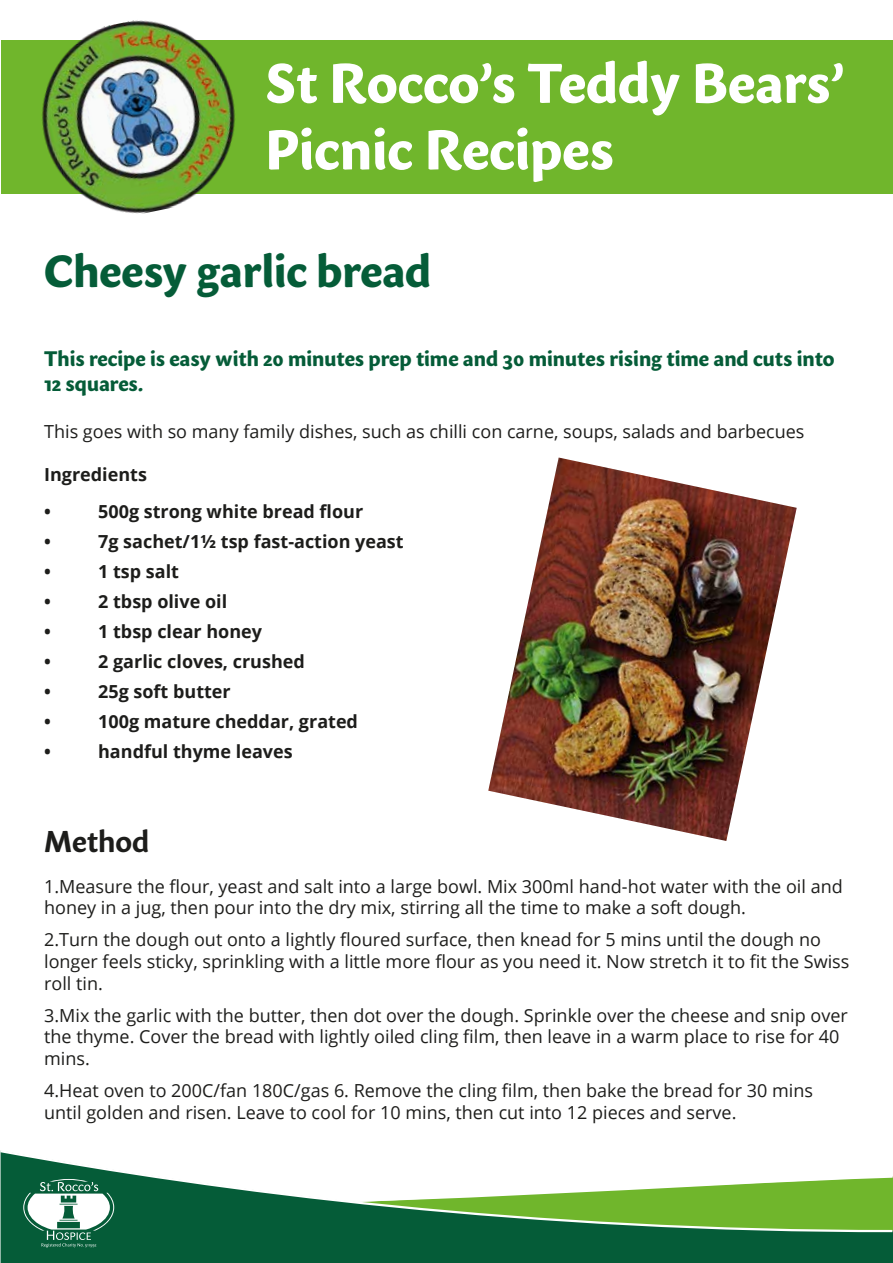
<style>
.page{position:relative;width:893px;height:1263px;background:#fff}
.page>*{position:absolute;margin:0;border:0;box-sizing:border-box;transform-origin:0 0}
.t1{font:800 55.5px/66.6px "Sharik Sans";color:#fff}
.t2{font:800 45px "Sharik Sans";color:#055c38}
.t3{font:700 30px "Sharik Sans";color:#1d1d1b}
.t4{font:800 21px/25.2px "Sharik Sans";color:#055c38}
.t5{font:18px/21.6px "Open Sans";color:#1d1d1b}
.t6{font:700 18px/36.6px "Open Sans";color:#1d1d1b}
</style>
<div class="page">
<div style="left:2px;top:40px;width:891px;height:154px;background:#70b62c"></div>
<img style="left:42px;top:20px;width:193px;height:194px">
<div style="left:1px;top:1247px;width:892px;height:16px;background:#055c38"></div>
<svg style="left:0;top:1150px;width:129px;height:24px"></svg>
<svg style="left:0;top:1174px;width:893px;height:73px"></svg>
<img style="left:488px;top:457px;width:309px;height:384px">
<h1 class="t1" style="left:265px;top:48px;width:582px">St Rocco’s Teddy Bears’<br>Picnic Recipes</h1>
<h2 class="t2" style="left:44px;top:238px;width:389px">Cheesy garlic bread</h2>
<p class="t4" style="left:44px;top:345px;width:792px">This recipe is easy with 20 minutes prep time and 30 minutes rising time and cuts into<br>12 squares.</p>
<p class="t5" style="left:44px;top:420px;width:762px">This goes with so many family dishes, such as chilli con carne, soups, salads and barbecues</p>
<p class="t6" style="left:44px;top:456px;width:104px">Ingredients •</p>
<p class="t6" style="left:98px;top:493px;width:267px">500g strong white bread flour</p>
<p class="t6" style="left:44px;top:523px;width:8px">•</p>
<p class="t6" style="left:98px;top:523px;width:307px">7g sachet/1½ tsp fast-action yeast</p>
<p class="t6" style="left:44px;top:553px;width:8px">•</p>
<p class="t6" style="left:98px;top:553px;width:82px">1 tsp salt</p>
<p class="t6" style="left:44px;top:583px;width:8px">•</p>
<p class="t6" style="left:98px;top:583px;width:130px">2 tbsp olive oil</p>
<p class="t6" style="left:44px;top:613px;width:8px">•</p>
<p class="t6" style="left:98px;top:613px;width:165px">1 tbsp clear honey</p>
<p class="t6" style="left:44px;top:643px;width:8px">•</p>
<p class="t6" style="left:98px;top:643px;width:208px">2 garlic cloves, crushed</p>
<p class="t6" style="left:44px;top:673px;width:8px">•</p>
<p class="t6" style="left:98px;top:673px;width:134px">25g soft butter</p>
<p class="t6" style="left:44px;top:703px;width:8px">•</p>
<p class="t6" style="left:98px;top:703px;width:261px">100g mature cheddar, grated</p>
<p class="t6" style="left:44px;top:733px;width:8px">•</p>
<p class="t6" style="left:98px;top:733px;width:196px">handful thyme leaves</p>
<h3 class="t3" style="left:44px;top:820px;width:107px">Method</h3>
<p class="t5" style="left:44px;top:875px;width:800px">1.Measure the flour, yeast and salt into a large bowl. Mix 300ml hand-hot water with the oil and honey in a jug, then pour into the dry mix, stirring all the time to make a soft dough.</p>
<p class="t5" style="left:44px;top:929px;width:807px">2.Turn the dough out onto a lightly floured surface, then knead for 5 mins until the dough no longer feels sticky, sprinkling with a little more flour as you need it. Now stretch it to fit the Swiss roll tin.</p>
<p class="t5" style="left:44px;top:1004px;width:805px">3.Mix the garlic with the butter, then dot over the dough. Sprinkle over the cheese and snip over the thyme. Cover the bread with lightly oiled cling film, then leave in a warm place to rise for 40 mins.</p>
<p class="t5" style="left:44px;top:1079px;width:770px">4.Heat oven to 200C/fan 180C/gas 6. Remove the cling film, then bake the bread for 30 mins until golden and risen. Leave to cool for 10 mins, then cut into 12 pieces and serve.</p>
</div>
